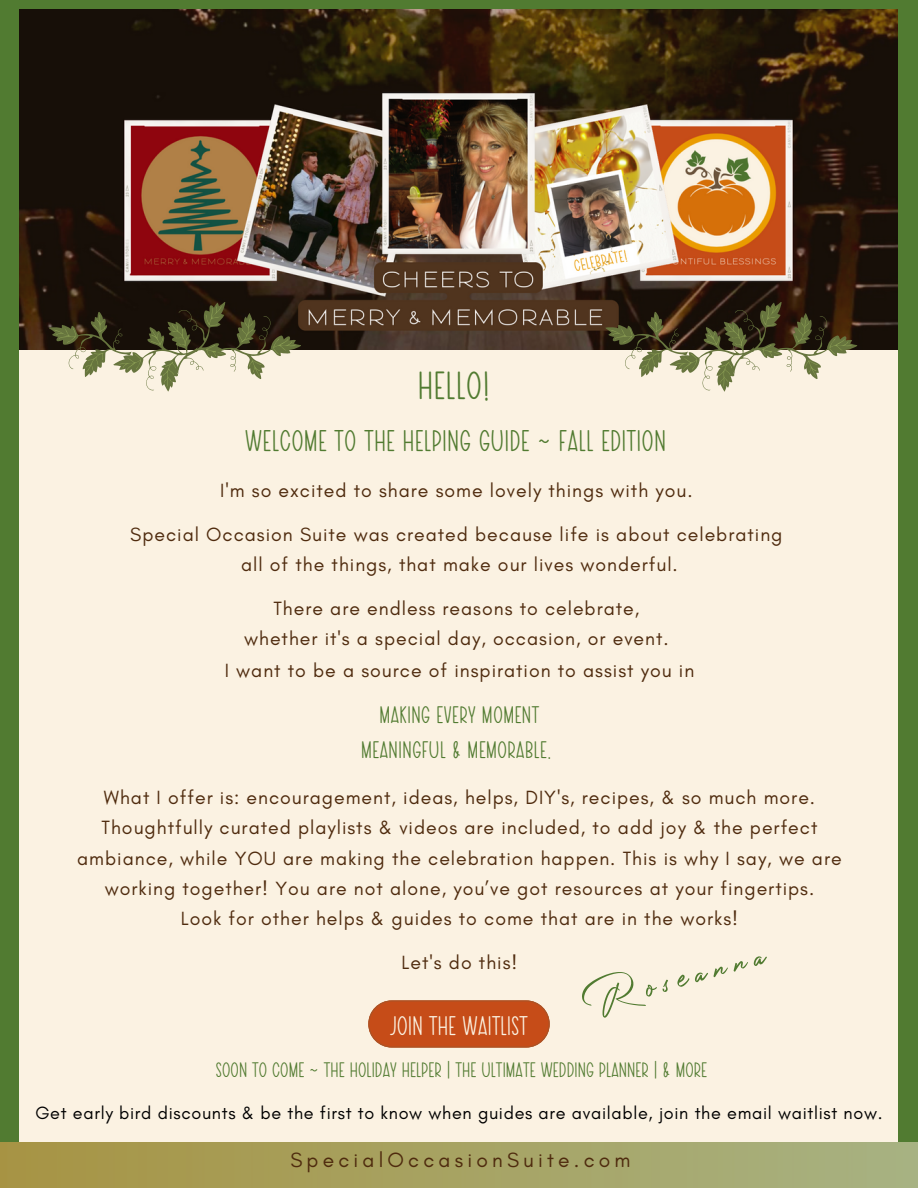
<style>
.page{position:relative;width:918px;height:1188px;background:#517b31}
.page>*{position:absolute;margin:0;border:0;box-sizing:border-box;transform-origin:0 0}
.t1{font:42px "Photograph Signature";color:#517b31}
.t2{font:39.45px "Monogram";letter-spacing:.05em;color:#517b31}
.t3{font:30px "Monogram";letter-spacing:.05em;color:#517b31}
.t4{font:27px "Monogram";letter-spacing:.04em;color:#fbf2e2}
.t5{font:24px "Monogram";letter-spacing:.05em;color:#517b31}
.t6{font:21px "Monogram";letter-spacing:.04em;color:#517b31}
.t7{font:21px "Glacial Indifference";letter-spacing:.2em;color:#4f2b0e}
.t8{font:19.5px/30.3px "Glacial Indifference";letter-spacing:.05em;color:#4f2b0e;text-align:center}
.t9{font:18px "Glacial Indifference";letter-spacing:.04em;color:#000}
</style>
<div class="page">
<img style="left:20px;top:9px;width:877px;height:341px">
<div style="left:20px;top:351px;width:878px;height:791px;background:#fbf2e2"></div>
<svg style="left:368px;top:1000px;width:181px;height:48px"></svg>
<img style="left:0;top:1142px;width:918px;height:46px">
<svg style="left:604px;top:292px;width:259px;height:100px"></svg>
<svg style="left:48px;top:292px;width:258px;height:100px"></svg>
<p class="t2" style="left:419px;top:369px;width:73px">HELLO!</p>
<p class="t3" style="left:246px;top:428px;width:422px">WELCOME TO THE HELPING GUIDE ~ FALL EDITION</p>
<p class="t8" style="left:220px;top:475px;width:474px">I'm so excited to share some lovely things with you.</p>
<p class="t8" style="left:130px;top:519px;width:654px">Special Occasion Suite was created because life is about celebrating</p>
<p class="t8" style="left:241px;top:549px;width:438px">all of the things, that make our lives wonderful.</p>
<p class="t8" style="left:273px;top:593px;width:368px">There are endless reasons to celebrate,</p>
<p class="t8" style="left:244px;top:623px;width:426px">whether it's a special day, occasion, or event.</p>
<p class="t8" style="left:225px;top:655px;width:471px">I want to be a source of inspiration to assist you in</p>
<p class="t5" style="left:380px;top:705px;width:161px">MAKING EVERY MOMENT</p>
<p class="t5" style="left:362px;top:739px;width:191px">MEANINGFUL &amp; MEMORABLE.</p>
<p class="t8" style="left:77px;top:782px;width:766px">What I offer is: encouragement, ideas, helps, DIY's, recipes, &amp; so much more.<br>Thoughtfully curated playlists &amp; videos are included, to add joy &amp; the perfect ambiance, while YOU are making the celebration happen. This is why I say, we are working together! You are not alone, you’ve got resources at your fingertips.</p>
<p class="t8" style="left:181px;top:903px;width:559px">Look for other helps &amp; guides to come that are in the works!</p>
<p class="t8" style="left:402px;top:947px;width:117px">Let's do this!</p>
<p class="t1" style="left:587px;top:963px;width:175px;rotate:-15deg">Roseanna</p>
<p class="t4" style="left:391px;top:1014px;width:138px">JOIN THE WAITLIST</p>
<p class="t6" style="left:216px;top:1061px;width:492px">SOON TO COME ~ THE HOLIDAY HELPER | THE ULTIMATE WEDDING PLANNER | &amp; MORE</p>
<p class="t9" style="left:35px;top:1102px;width:849px">Get early bird discounts &amp; be the first to know when guides are available, join the email waitlist now.</p>
<p class="t7" style="left:290px;top:1147px;width:342px">SpecialOccasionSuite.com</p>
</div>
